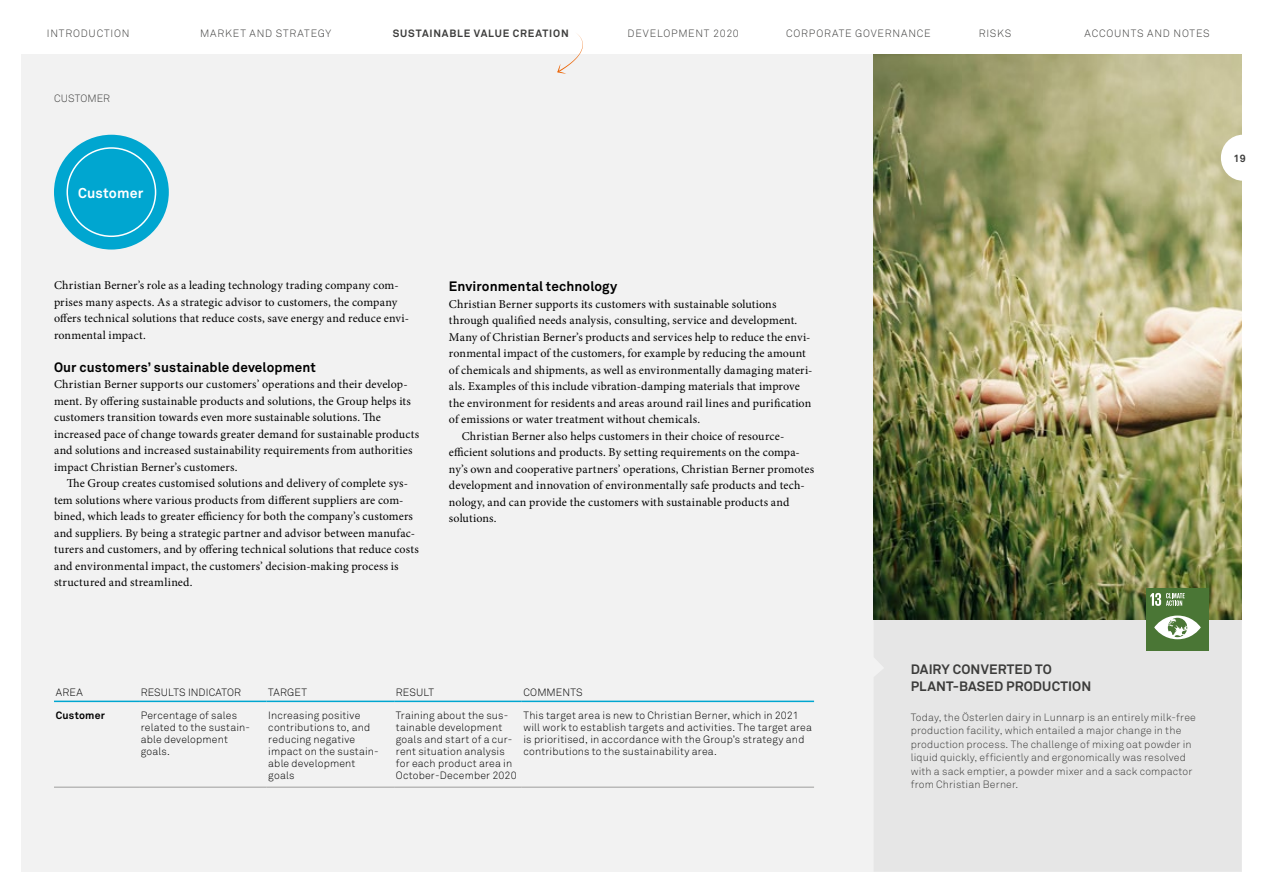
<style>
.page{position:relative;width:1263px;height:893px;background:#fff}
.page>*{position:absolute;margin:0;border:0;box-sizing:border-box;transform-origin:0 0}
.t1{font:700 14.1px "Akkurat Pro";letter-spacing:.005em;color:#fff}
.t2{font:700 13.5px "Akkurat Pro";letter-spacing:.01em;color:#000}
.t3{font:700 13.5px/16.5px "Akkurat Pro";letter-spacing:.01em;color:#3c3c3b}
.t4{font:12px/16.5px "Minion Pro";letter-spacing:.01em;color:#000}
.t5{font:10.5px/12px "Akkurat Light Pro";letter-spacing:.015em;color:#000}
.t6{font:10.5px/13.5px "Akkurat Light Pro";letter-spacing:.015em;color:#3c3c3b}
.t7{font:10.5px "Akkurat Light Pro";letter-spacing:.075em;color:#3c3c3b}
.t8{font:700 10.5px "Akkurat Pro";letter-spacing:.075em;color:#3c3c3b}
.t9{font:10.5px "Akkurat Light Pro";letter-spacing:.08em;color:#3c3c3b}
.t10{font:10.5px "Akkurat Light Pro";letter-spacing:.065em;color:#3c3c3b}
.t11{font:700 10.5px "Akkurat Pro";letter-spacing:.02em;color:#000}
</style>
<div class="page">
<div style="left:21px;top:54px;width:1221px;height:818px;background:#f2f2f2"></div>
<div style="left:873px;top:619px;width:369px;height:252px;background:#e6e6e6"></div>
<img style="left:873px;top:54px;width:369px;height:565px">
<hr style="left:54px;top:787px;width:85px;height:1px;background:#9d9d9c">
<hr style="left:139px;top:787px;width:128px;height:1px;background:#9d9d9c">
<hr style="left:267px;top:787px;width:127px;height:1px;background:#9d9d9c">
<hr style="left:394px;top:787px;width:128px;height:1px;background:#9d9d9c">
<hr style="left:522px;top:787px;width:292px;height:1px;background:#9d9d9c">
<hr style="left:54px;top:701px;width:85px;height:1px;background:#00a6d0">
<hr style="left:139px;top:701px;width:128px;height:1px;background:#00a6d0">
<hr style="left:267px;top:701px;width:127px;height:1px;background:#00a6d0">
<hr style="left:394px;top:701px;width:128px;height:1px;background:#00a6d0">
<hr style="left:522px;top:701px;width:292px;height:1px;background:#00a6d0">
<div style="left:1146px;top:588px;width:63px;height:63px;background:#4a7635"></div>
<svg style="left:1154px;top:616px;width:47px;height:23px"></svg>
<svg style="left:1150px;top:593px;width:35px;height:13px"></svg>
<div style="left:54px;top:135px;width:115px;height:115px;background:#00a6d0;border-radius:50%"></div>
<div style="left:67px;top:147px;width:89px;height:90px;border:2px solid #fff;border-radius:50%"></div>
<svg style="left:1221px;top:135px;width:21px;height:46px"></svg>
<svg style="left:557px;top:34px;width:26px;height:40px"></svg>
<p class="t7" style="left:47px;top:27px;width:84px">INTRODUCTION</p>
<p class="t9" style="left:200px;top:27px;width:133px">MARKET AND STRATEGY</p>
<p class="t8" style="left:393px;top:27px;width:177px">SUSTAINABLE VALUE CREATION</p>
<p class="t10" style="left:628px;top:27px;width:113px">DEVELOPMENT 2020</p>
<p class="t7" style="left:786px;top:27px;width:146px">CORPORATE GOVERNANCE</p>
<p class="t6" style="left:979px;top:27px;width:34px">RISKS</p>
<p class="t7" style="left:1084px;top:27px;width:127px">ACCOUNTS AND NOTES</p>
<p class="t6" style="left:54px;top:92px;width:58px">CUSTOMER</p>
<p class="t1" style="left:78px;top:184px;width:67px">Customer</p>
<p class="t8" style="left:1233px;top:152px;width:14px">19</p>
<p class="t4" style="left:54px;top:277px;width:357px">Christian Berner’s role as a leading technology trading company com&shy;prises many aspects. As a strategic advisor to customers, the company offers technical solutions that reduce costs, save energy and reduce envi&shy;ronmental impact.</p>
<p class="t2" style="left:54px;top:359px;width:263px">Our customers’ sustainable development</p>
<p class="t4" style="left:54px;top:376px;width:367px">Christian Berner supports our customers’ operations and their develop&shy;ment. By offering sustainable products and solutions, the Group helps its customers transition towards even more sustainable solutions. The increased pace of change towards greater demand for sustainable products and solutions and increased sustainability requirements from authorities impact Christian Berner’s customers.</p>
<p class="t4" style="left:54px;top:475px;width:366px;text-indent:13px">The Group creates customised solutions and delivery of complete sys&shy;tem solutions where various products from different suppliers are com&shy;bined, which leads to greater efficiency for both the company’s customers and suppliers. By being a strategic partner and advisor between manufac&shy;turers and customers, and by offering technical solutions that reduce costs and environmental impact, the customers’ decision-making process is structured and streamlined.</p>
<p class="t2" style="left:449px;top:278px;width:170px">Environmental technology</p>
<p class="t4" style="left:449px;top:296px;width:329px">Christian Berner supports its customers with sustainable solutions</p>
<p class="t4" style="left:449px;top:312px;width:350px">through qualified needs analysis, consulting, service and development.</p>
<p class="t4" style="left:449px;top:329px;width:363px">Many of Christian Berner’s products and services help to reduce the envi-</p>
<p class="t4" style="left:449px;top:345px;width:358px">ronmental impact of the customers, for example by reducing the amount</p>
<p class="t4" style="left:449px;top:362px;width:365px">of chemicals and shipments, as well as environmentally damaging materi-</p>
<p class="t4" style="left:449px;top:378px;width:352px">als. Examples of this include vibration-damping materials that improve</p>
<p class="t4" style="left:449px;top:395px;width:364px">the environment for residents and areas around rail lines and purification</p>
<p class="t4" style="left:449px;top:411px;width:253px">of emissions or water treatment without chemicals.</p>
<p class="t4" style="left:462px;top:428px;width:324px">Christian Berner also helps customers in their choice of resource-</p>
<p class="t4" style="left:449px;top:444px;width:352px">efficient solutions and products. By setting requirements on the compa-</p>
<p class="t4" style="left:449px;top:461px;width:367px">ny’s own and cooperative partners’ operations, Christian Berner promotes</p>
<p class="t4" style="left:449px;top:477px;width:357px">development and innovation of environmentally safe products and tech-</p>
<p class="t4" style="left:449px;top:494px;width:342px">nology, and can provide the customers with sustainable products and</p>
<p class="t4" style="left:449px;top:510px;width:49px">solutions.</p>
<p class="t5" style="left:56px;top:687px;width:29px">AREA</p>
<p class="t5" style="left:141px;top:687px;width:102px">RESULTS INDICATOR</p>
<p class="t5" style="left:268px;top:687px;width:40px">TARGET</p>
<p class="t5" style="left:396px;top:687px;width:40px">RESULT</p>
<p class="t5" style="left:523px;top:687px;width:61px">COMMENTS</p>
<p class="t11" style="left:56px;top:708px;width:51px">Customer</p>
<p class="t5" style="left:141px;top:709px;width:111px">Percentage of sales related to the sustain&shy;able development goals.</p>
<p class="t5" style="left:268px;top:709px;width:112px">Increasing positive contributions to, and reducing negative impact on the sustain&shy;able development goals</p>
<p class="t5" style="left:396px;top:709px;width:122px">Training about the sus&shy;tainable development goals and start of a cur&shy;rent situation analysis for each product area in<br>October-December 2020</p>
<p class="t5" style="left:523px;top:709px;width:290px">This target area is new to Christian Berner, which in 2021 will work to establish targets and activities. The target area is prioritised, in accordance with the Group’s strategy and contributions to the sustainability area.</p>
<p class="t3" style="left:911px;top:661px;width:182px">DAIRY CONVERTED TO<br>PLANT-BASED PRODUCTION</p>
<p class="t6" style="left:911px;top:710px;width:287px">Today, the Österlen dairy in Lunnarp is an entirely milk-free production facility, which entailed a major change in the production process. The challenge of mixing oat powder in liquid quickly, efficiently and ergonomically was resolved with a sack emptier, a powder mixer and a sack compactor from Christian Berner.</p>
</div>
